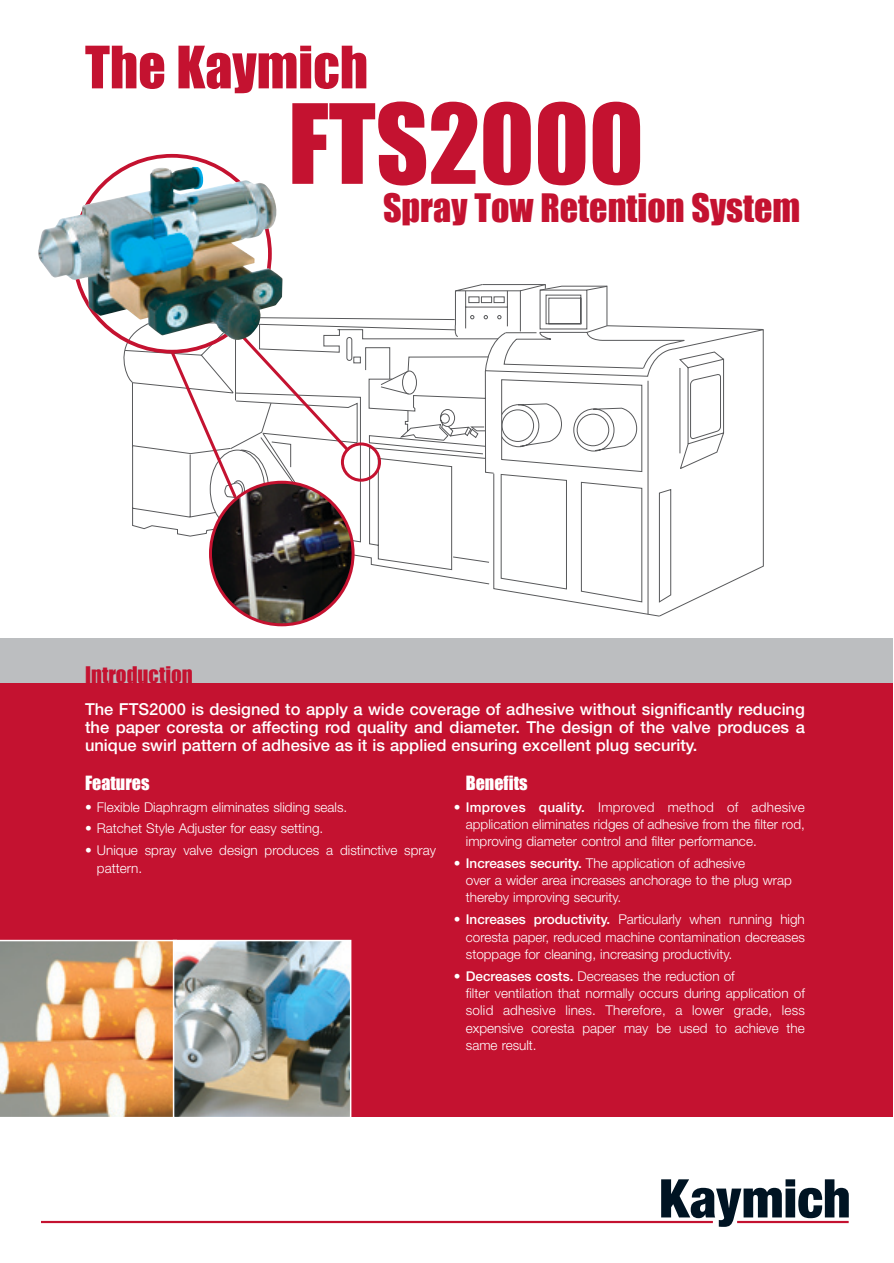
<style>
.page{position:relative;width:894px;height:1263px;background:#fff}
.page>*{position:absolute;margin:0;border:0;box-sizing:border-box;transform-origin:0 0}
.t1{font:102px "Impact";color:#c41230}
.t2{font:54px "Impact";color:#c41230}
.t3{font:36px "Impact";color:#c41230}
.t4{font:21px "Impact";color:#c41230}
.t5{font:18px "Impact";color:#fff}
.t6{font:500 16.5px/18px "Helvetica Neue";color:#fff;text-align:justify}
.t7{font:300 13.5px/17.2px "Helvetica Neue";color:#fff}
.s1{font-weight:500}
</style>
<div class="page">
<svg style="left:381px;top:284px;width:383px;height:333px"></svg>
<div style="left:0;top:641px;width:892px;height:476px;background:#c41230"></div>
<svg style="left:661px;top:1179px;width:188px;height:48px"></svg>
<hr style="left:737px;top:1221px;width:112px;height:2px;background:#c41230">
<hr style="left:41px;top:1221px;width:672px;height:2px;background:#c41230">
<svg style="left:122px;top:154px;width:259px;height:472px"></svg>
<svg style="left:0;top:940px;width:173px;height:177px;background:#d3a67a"></svg>
<img style="left:176px;top:943px;width:172px;height:172px">
<div style="left:173px;top:940px;width:178px;height:178px;border:2px solid #fff"></div>
<img style="left:38px;top:167px;width:245px;height:173px">
<div style="left:0;top:638px;width:892px;height:44px;background:#bcbec0"></div>
<h2 class="t2" style="left:85px;top:34px;width:285px">The Kaymich</h2>
<h1 class="t1" style="left:288px;top:81px;width:357px">FTS2000</h1>
<h3 class="t3" style="left:383px;top:186px;width:419px">Spray Tow Retention System</h3>
<h3 class="t4" style="left:85px;top:662px;width:109px">Introduction</h3>
<p class="t6" style="left:85px;top:702px;width:721px">The FTS2000 is designed to apply a wide coverage of adhesive without significantly reducing the paper coresta or affecting rod quality and diameter. The design of the valve produces a unique swirl pattern of adhesive as it is applied ensuring excellent plug security.</p>
<h3 class="t5" style="left:85px;top:771px;width:66px">Features</h3>
<p class="t7" style="left:85px;top:799px;width:264px">• Flexible Diaphragm eliminates sliding seals.</p>
<p class="t7" style="left:85px;top:821px;width:240px">• Ratchet Style Adjuster for easy setting.</p>
<p class="t7" style="left:97px;top:843px;width:341px;text-indent:-12px">• Unique spray valve design produces a distinctive spray pattern.</p>
<h3 class="t5" style="left:466px;top:771px;width:63px">Benefits</h3>
<p class="t7" style="left:466px;top:799px;width:341px;text-align:justify;text-indent:-12px">• <span class="s1">Improves quality.</span> Improved method of adhesive application eliminates ridges of adhesive from the filter rod, improving diameter control and filter performance.</p>
<p class="t7" style="left:466px;top:856px;width:327px;text-indent:-12px">• <span class="s1">Increases security.</span> The application of adhesive<br>over a wider area increases anchorage to the plug wrap thereby improving security.</p>
<p class="t7" style="left:466px;top:912px;width:340px;text-align:justify;text-indent:-12px">• <span class="s1">Increases productivity.</span> Particularly when running high coresta paper, reduced machine contamination decreases stoppage for cleaning, increasing productivity.</p>
<p class="t7" style="left:466px;top:969px;width:341px;text-indent:-12px">• <span class="s1">Decreases costs.</span> Decreases the reduction of<br>filter ventilation that normally occurs during application of solid adhesive lines. Therefore, a lower grade, less expensive coresta paper may be used to achieve the same result.</p>
</div>
